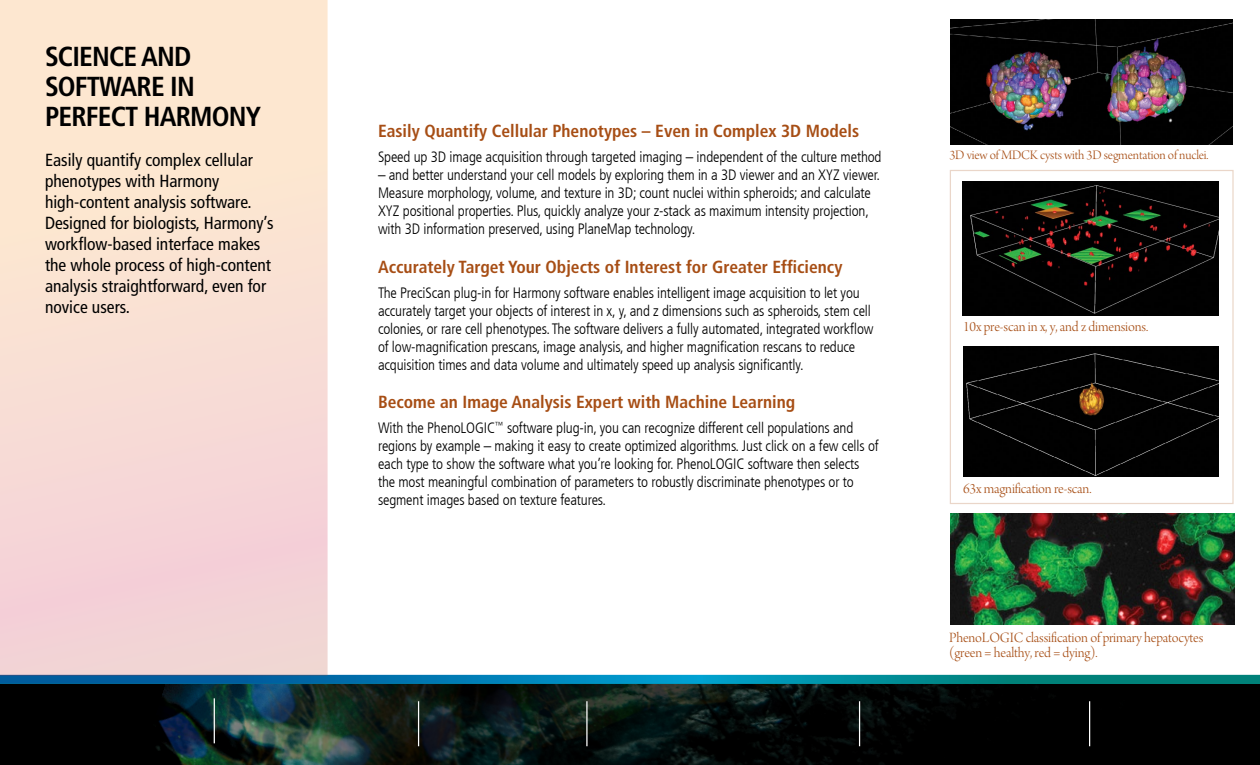
<style>
.page{position:relative;width:1260px;height:765px;background:#fff}
.page>*{position:absolute;margin:0;border:0;box-sizing:border-box;transform-origin:0 0}
.t1{font:700 condensed 27.5px/30px "Frutiger LT Com";letter-spacing:-.03em;color:#000}
.t2{font:condensed 17.5px/21px "Frutiger LT Com";color:#000}
.t3{font:700 condensed 17.5px "Frutiger LT Com";color:#a74e15}
.t4{font:300 condensed 15px/18px "Frutiger LT Com";letter-spacing:-.01em;color:#000}
.t5{font:15px/15px "Arno Pro Light Display";letter-spacing:-.01em;color:#a74e15}
.t6{font:13.75px "Arno Pro Light Display";letter-spacing:-.01em;color:#a74e15}
</style>
<div class="page">
<svg style="left:0;top:684px;width:1260px;height:81px;background:#07100f"></svg>
<hr style="left:214px;top:698px;width:1px;height:45px;background:#fff">
<hr style="left:418px;top:701px;width:1px;height:45px;background:#fff">
<hr style="left:586px;top:701px;width:2px;height:45px;background:#fff">
<hr style="left:859px;top:701px;width:1px;height:45px;background:#fff">
<hr style="left:1089px;top:701px;width:1px;height:45px;background:#fff">
<img style="left:963px;top:181px;width:256px;height:135px">
<div style="left:963px;top:346px;width:256px;height:130px;background:#010101"></div>
<img style="left:950px;top:514px;width:285px;height:111px">
<img style="left:950px;top:19px;width:283px;height:125px">
<svg style="left:0;top:675px;width:1260px;height:9px;background:#007d9f"></svg>
<svg style="left:0;top:0;width:328px;height:676px;background:#f8ddd3"></svg>
<h1 class="t1" style="left:45px;top:41px;width:218px">SCIENCE AND<br>SOFTWARE IN<br>PERFECT HARMONY</h1>
<p class="t2" style="left:45px;top:149px;width:230px">Easily quantify complex cellular phenotypes with Harmony high-content analysis software.<br>Designed for biologists, Harmony’s workflow-based interface makes the whole process of high-content analysis straightforward, even for novice users.</p>
<p class="t6" style="left:949px;top:147px;width:261px">3D view of MDCK cysts with 3D segmentation of nuclei.</p>
<p class="t5" style="left:963px;top:320px;width:186px">10x pre-scan in x, y, and z dimensions.</p>
<p class="t3" style="left:378px;top:120px;width:483px">Easily Quantify Cellular Phenotypes – Even in Complex 3D Models</p>
<p class="t4" style="left:378px;top:148px;width:505px">Speed up 3D image acquisition through targeted imaging – independent of the culture method</p>
<p class="t4" style="left:378px;top:166px;width:504px">– and better understand your cell models by exploring them in a 3D viewer and an XYZ viewer.<br>Measure morphology, volume, and texture in 3D; count nuclei within spheroids; and calculate XYZ positional properties. Plus, quickly analyze your z-stack as maximum intensity projection, with 3D information preserved, using PlaneMap technology.</p>
<p class="t3" style="left:378px;top:256px;width:466px">Accurately Target Your Objects of Interest for Greater Efficiency</p>
<p class="t4" style="left:378px;top:284px;width:497px">The PreciScan plug-in for Harmony software enables intelligent image acquisition to let you accurately target your objects of interest in x, y, and z dimensions such as spheroids, stem cell colonies, or rare cell phenotypes. The software delivers a fully automated, integrated workflow of low-magnification prescans, image analysis, and higher magnification rescans to reduce acquisition times and data volume and ultimately speed up analysis significantly.</p>
<p class="t3" style="left:378px;top:392px;width:419px">Become an Image Analysis Expert with Machine Learning</p>
<p class="t4" style="left:378px;top:419px;width:502px">With the PhenoLOGIC<sup>™</sup> software plug-in, you can recognize different cell populations and regions by example – making it easy to create optimized algorithms. Just click on a few cells of each type to show the software what you’re looking for. PhenoLOGIC software then selects the most meaningful combination of parameters to robustly discriminate phenotypes or to segment images based on texture features.</p>
<p class="t5" style="left:963px;top:482px;width:130px">63x magnification re-scan.</p>
<p class="t5" style="left:949px;top:631px;width:256px">PhenoLOGIC classification of primary hepatocytes (green = healthy, red = dying).</p>
</div>
